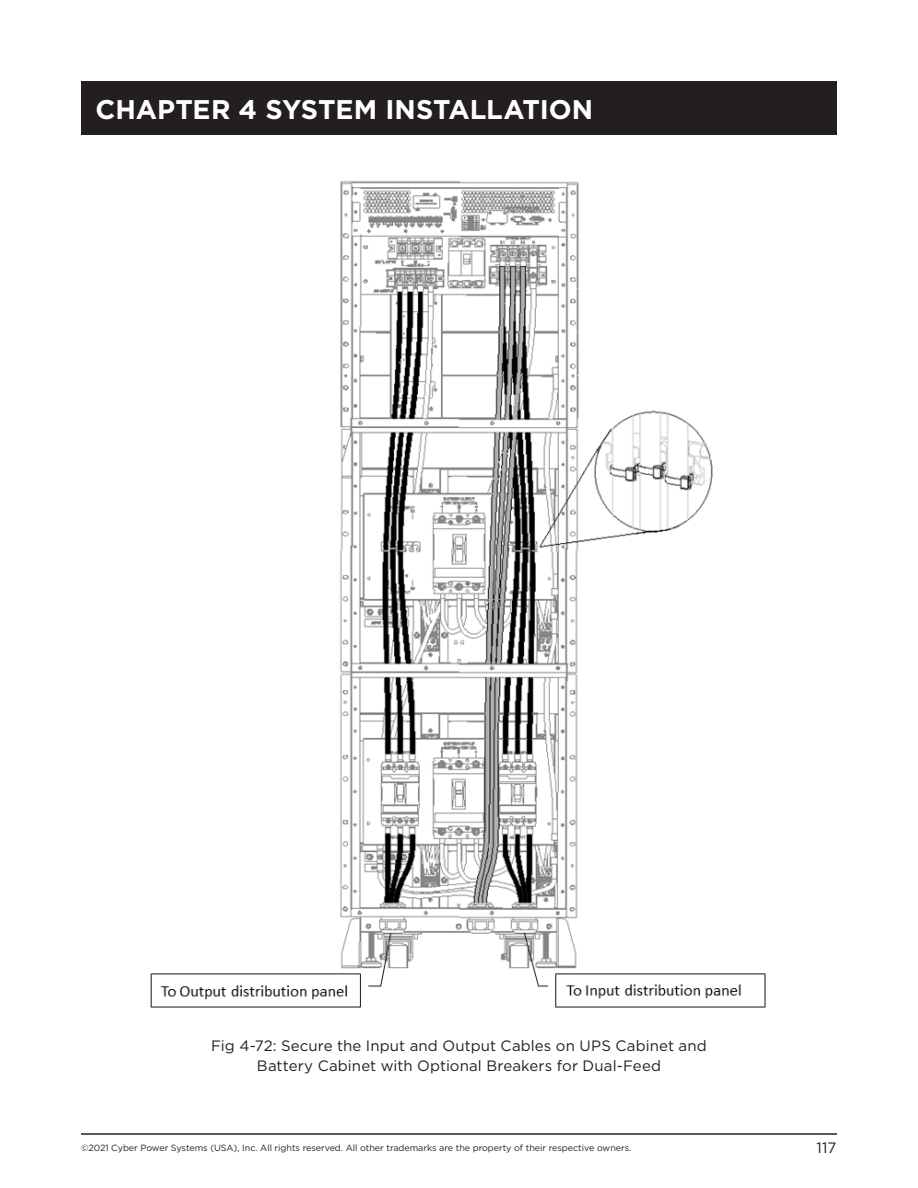
<style>
.page{position:relative;width:918px;height:1188px;background:#fff}
.page>*{position:absolute;margin:0;border:0;box-sizing:border-box;transform-origin:0 0}
.Section_Header{font:700 27px "Gotham";letter-spacing:-.005em;color:#fff}
.Figure_title_and_num{font:15px/19.5px "Gotham";letter-spacing:.01em;color:#231f20;text-align:center}
.t1{font:9px "Gotham";letter-spacing:-.005em;color:#231f20}
</style>
<div class="page">
<div style="left:81px;top:81px;width:756px;height:54px;background:#231f20"></div>
<hr style="left:81px;top:1133px;width:756px;height:2px;background:#231f20">
<img style="left:150px;top:181px;width:616px;height:827px">
<p class="Section_Header" style="left:96px;top:94px;width:499px">CHAPTER 4 SYSTEM INSTALLATION</p>
<p class="Figure_title_and_num" style="left:211px;top:1036px;width:497px">Fig 4-72: Secure the Input and Output Cables on UPS Cabinet and<br>Battery Cabinet with Optional Breakers for Dual-Feed</p>
<p class="t1" style="left:81px;top:1142px;width:552px">©2021 Cyber Power Systems (USA), Inc. All rights reserved. All other trademarks are the property of their respective owners.</p>
<h2 class="Figure_title_and_num" style="left:817px;top:1138px;width:21px">117</h2>
</div>
